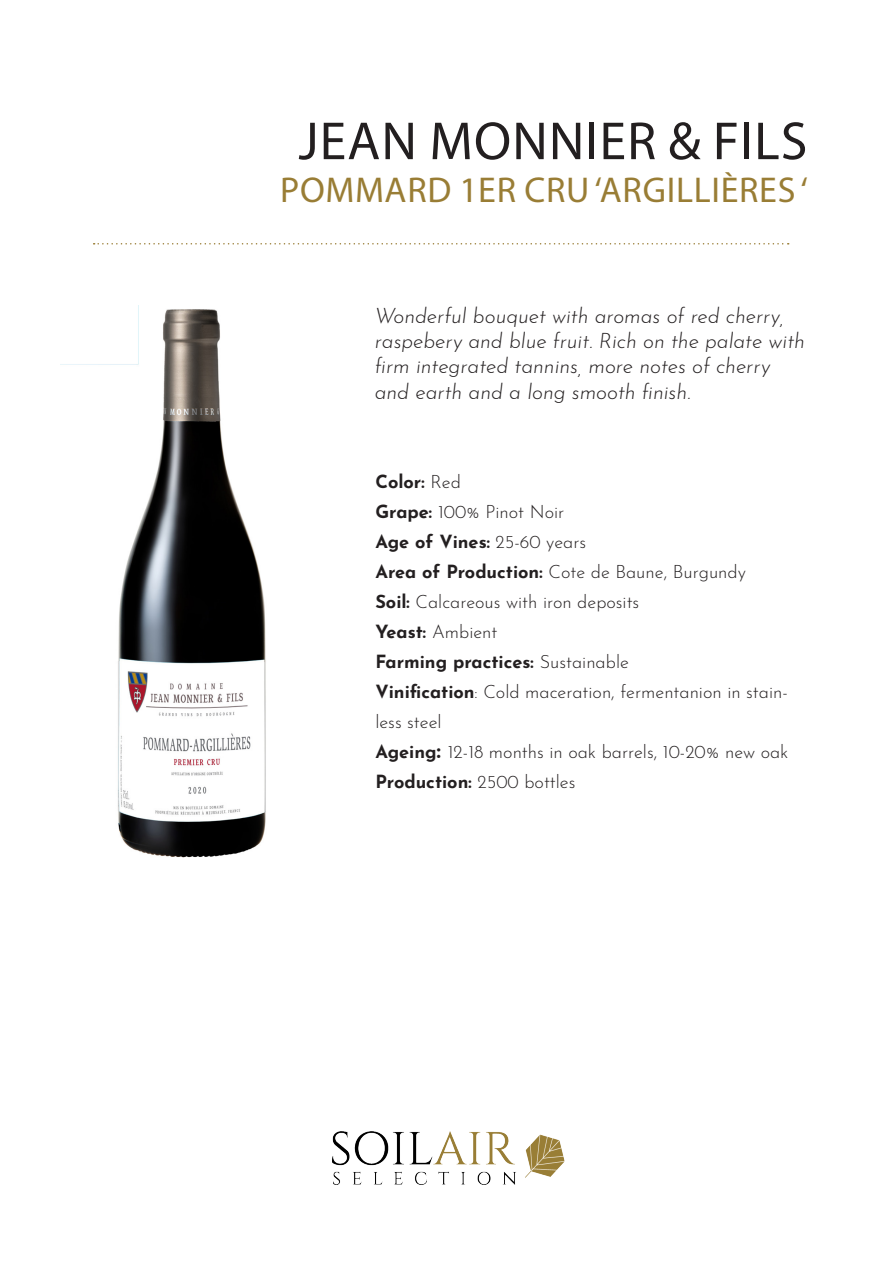
<style>
.page{position:relative;width:893px;height:1263px;background:#fff}
.page>*{position:absolute;margin:0;border:0;box-sizing:border-box;transform-origin:0 0}
.Wines{font:54px "Myriad Pro";letter-spacing:.02em;color:#231f20}
.Wines-2{font:36px "Myriad Pro";letter-spacing:.02em;color:#997d35}
.Winery{font:italic 300 21px/25.2px "Josefin Sans";color:#231f20}
.Wines-3{font:300 18.15px/30px "Josefin Sans";color:#231f20}
.Wines-4{font:700 18.15px "Josefin Sans";color:#231f20}
.s1{font-weight:300}
.s2{font-weight:700}
.s3{font-weight:700;font-size:23.1px}
</style>
<div class="page">
<img style="left:333px;top:1131px;width:232px;height:53px">
<svg style="left:94px;top:243px;width:695px;height:2px"></svg>
<img style="left:60px;top:305px;width:206px;height:553px">
<p class="Wines" style="left:299px;top:108px;width:510px">JEAN MONNIER &amp; FILS</p>
<p class="Wines-2" style="left:280px;top:168px;width:529px">POMMARD 1ER CRU ‘ARGILLIÈRES ‘</p>
<p class="Winery" style="left:375px;top:301px;width:432px">Wonderful bouquet with aromas of red cherry, raspebery and blue fruit. Rich on the palate with firm integrated tannins, more notes of cherry and earth and a long smooth finish.</p>
<p class="Wines-4" style="left:375px;top:466px;width:87px">Color: <span class="s1">Red</span></p>
<p class="Wines-3" style="left:375px;top:495px;width:190px"><span class="s2">Grape:</span> 100% Pinot Noir</p>
<p class="Wines-4" style="left:375px;top:526px;width:212px">Age of Vines: <span class="s1">25-60 years</span></p>
<p class="Wines-3" style="left:375px;top:555px;width:372px"><span class="s2">Area of Production:</span> Cote de Baune, Burgundy</p>
<p class="Wines-3" style="left:375px;top:585px;width:265px"><span class="s2">Soil:</span> Calcareous with iron deposits</p>
<p class="Wines-3" style="left:375px;top:615px;width:124px"><span class="s2">Yeast:</span> Ambient</p>
<p class="Wines-4" style="left:375px;top:646px;width:255px">Farming practices: <span class="s1">Sustainable</span></p>
<p class="Wines-3" style="left:375px;top:675px;width:414px"><span class="s2">Vinification</span>: Cold maceration, fermentanion in stain&shy;less steel</p>
<p class="Wines-3" style="left:375px;top:735px;width:414px"><span class="s2">Ageing</span><span class="s3">:</span> 12-18 months in oak barrels, 10-20% new oak</p>
<p class="Wines-4" style="left:375px;top:766px;width:202px">Production: <span class="s1">2500 bottles</span></p>
</div>
